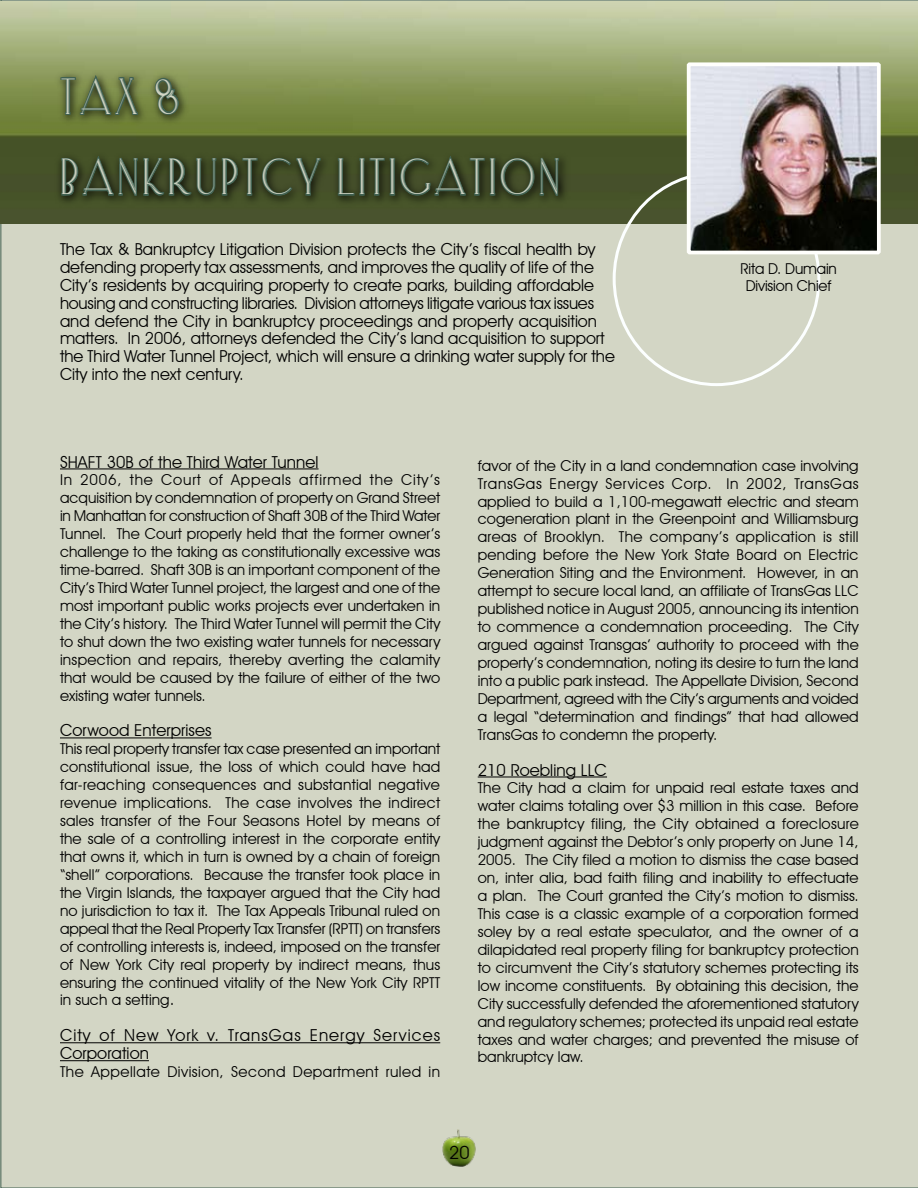
<style>
.page{position:relative;width:918px;height:1188px;background:#fff}
.page>*{position:absolute;margin:0;border:0;box-sizing:border-box;transform-origin:0 0}
.t1{font:49.35px/80.7px "Elisia Inline";letter-spacing:.1em;color:#d3d6c5;scale:.9 1}
.t2{font:18px "Avant Garde IT Cby BT";color:#000}
.t3{font:16.5px/18px "Avant Garde IT Cby BT";color:#000}
.t4{font:16.5px/18px "Avant Garde IT Cby BT";letter-spacing:.06em;color:#000}
.t5{font:15px/18px "Avant Garde IT Cby BT";letter-spacing:.005em;color:#000;text-align:justify}
.t6{font:15px "Avant Garde IT Cby BT";letter-spacing:.03em;color:#000}
.s1{font-size:16.5px}
</style>
<div class="page">
<div style="left:1px;top:0;width:917px;height:1188px;background:#d3d6c5"></div>
<img style="left:0;top:2px;width:918px;height:222px">
<img style="left:443px;top:1129px;width:32px;height:38px">
<svg style="left:0;top:49px;width:580px;height:203px"></svg>
<hr style="left:60px;top:468px;width:259px;height:1px;background:#000">
<hr style="left:60px;top:737px;width:152px;height:1px;background:#000">
<hr style="left:60px;top:1042px;width:380px;height:1px;background:#000">
<hr style="left:60px;top:1060px;width:89px;height:1px;background:#000">
<hr style="left:478px;top:777px;width:129px;height:1px;background:#000">
<img style="left:692px;top:67px;width:184px;height:182px">
<div style="left:687px;top:62px;width:194px;height:192px;border:4px solid #fffffc"></div>
<h1 class="t1" style="left:61px;top:58px;width:556px">TAX&amp;<br>BANKRUPTCY LITIGATION</h1>
<p class="t3" style="left:60px;top:240px;width:556px">The Tax &amp; Bankruptcy Litigation Division protects the City’s fiscal health by defending property tax assessments, and improves the quality of life of the City’s residents by acquiring property to create parks, building affordable housing and constructing libraries. Division attorneys litigate various tax issues and defend the City in bankruptcy proceedings and property acquisition matters. In 2006, attorneys defended the City’s land acquisition to support the Third Water Tunnel Project, which will ensure a drinking water supply for the City into the next century.</p>
<p class="t5" style="left:740px;top:261px;width:98px;line-height:16.5px;text-align:center">Rita D. Dumain<br>Division Chief</p>
<p class="t3" style="left:60px;top:453px;width:260px">SHAFT 30B of the Third Water Tunnel</p>
<p class="t5" style="left:60px;top:471px;width:382px">In 2006, the Court of Appeals affirmed the City’s acquisition by condemnation of property on Grand Street in Manhattan for construction of Shaft 30B of the Third Water Tunnel. The Court properly held that the former owner’s challenge to the taking as constitutionally excessive was time-barred. Shaft 30B is an important component of the City’s Third Water Tunnel project, the largest and one of the most important public works projects ever undertaken in the City’s history. The Third Water Tunnel will permit the City to shut down the two existing water tunnels for necessary inspection and repairs, thereby averting the calamity that would be caused by the failure of either of the two existing water tunnels.</p>
<p class="t3" style="left:60px;top:721px;width:153px">Corwood Enterprises</p>
<p class="t5" style="left:60px;top:740px;width:382px">This real property transfer tax case presented an important constitutional issue, the loss of which could have had far-reaching consequences and substantial negative revenue implications. The case involves the indirect sales transfer of the Four Seasons Hotel by means of the sale of a controlling interest in the corporate entity that owns it, which in turn is owned by a chain of foreign “shell” corporations. Because the transfer took place in the Virgin Islands, the taxpayer argued that the City had no jurisdiction to tax it. The Tax Appeals Tribunal ruled on appeal that the Real Property Tax Transfer (RPTT) on transfers of controlling interests is, indeed, imposed on the transfer of New York City real property by indirect means, thus ensuring the continued vitality of the New York City RPTT in such a setting<span class="s1">.</span></p>
<p class="t4" style="left:60px;top:1026px;width:382px">City of New York v. TransGas Energy Services<br>Corporation</p>
<p class="t6" style="left:60px;top:1063px;width:382px">The Appellate Division, Second Department ruled in</p>
<p class="t5" style="left:478px;top:456px;width:383px">favor of the City in a land condemnation case involving TransGas Energy Services Corp. In 2002, TransGas applied to build a 1,100-megawatt electric and steam cogeneration plant in the Greenpoint and Williamsburg areas of Brooklyn. The company’s application is still pending before the New York State Board on Electric Generation Siting and the Environment. However, in an attempt to secure local land, an affiliate of TransGas LLC published notice in August 2005, announcing its intention to commence a condemnation proceeding. The City argued against Transgas’ authority to proceed with the property’s condemnation, noting its desire to turn the land into a public park instead. The Appellate Division, Second Department, agreed with the City’s arguments and voided a legal “determination and findings” that had allowed TransGas to condemn the property.</p>
<p class="t3" style="left:478px;top:761px;width:131px">210 Roebling LLC</p>
<p class="t5" style="left:478px;top:779px;width:383px">The City had a claim for unpaid real estate taxes and water claims totaling over $3 million in this case. Before the bankruptcy filing, the City obtained a foreclosure judgment against the Debtor’s only property on June 14, 2005. The City filed a motion to dismiss the case based on, inter alia, bad faith filing and inability to effectuate a plan. The Court granted the City’s motion to dismiss.<br>This case is a classic example of a corporation formed soley by a real estate speculator, and the owner of a dilapidated real property filing for bankruptcy protection to circumvent the City’s statutory schemes protecting its low income constituents. By obtaining this decision, the City successfully defended the aforementioned statutory and regulatory schemes; protected its unpaid real estate taxes and water charges; and prevented the misuse of bankruptcy law.</p>
<p class="t2" style="left:449px;top:1141px;width:22px">20</p>
</div>
